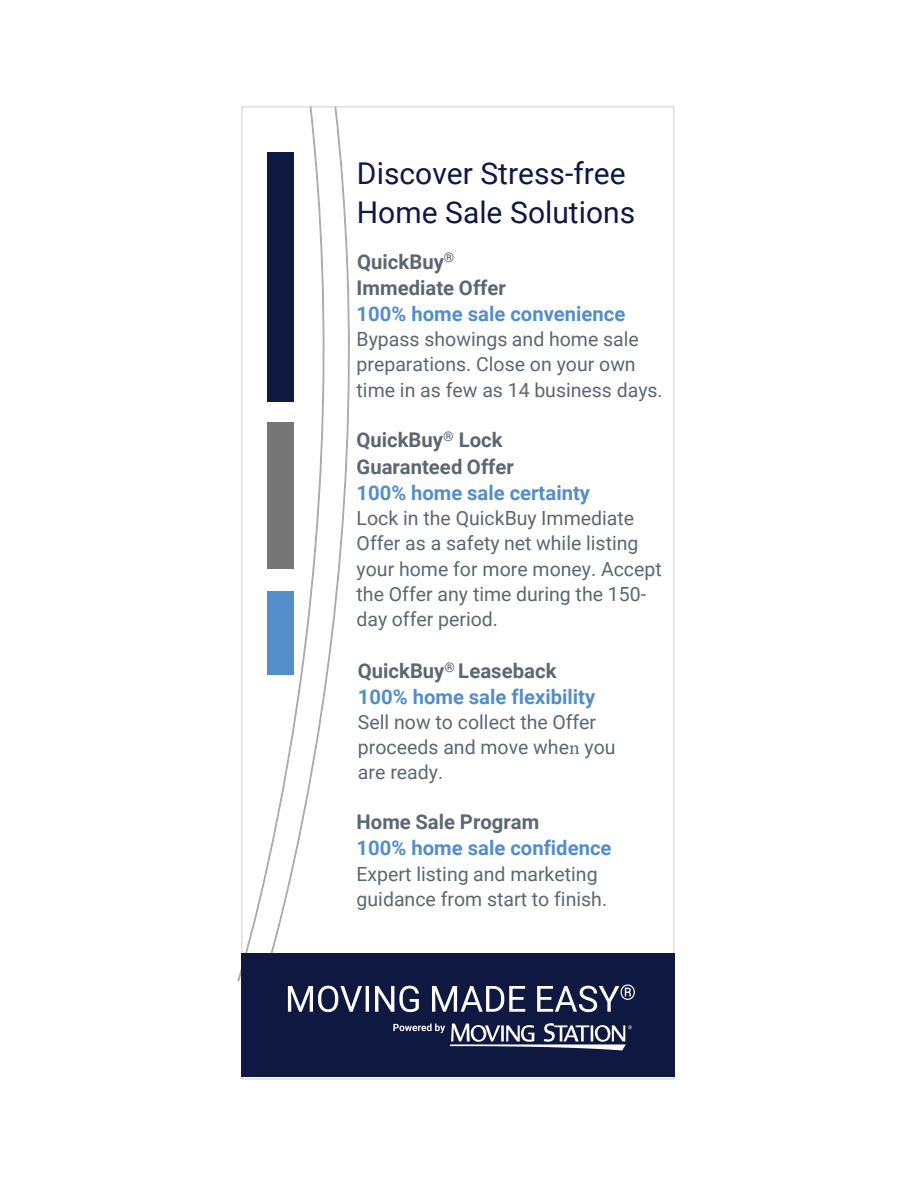
<style>
.page{position:relative;width:918px;height:1188px;background:#fff}
.page>*{position:absolute;margin:0;border:0;box-sizing:border-box;transform-origin:0 0}
.t1{font:30px/39px "Roboto";color:#0e1840}
.t2{font:700 20.25px/26px "Roboto";color:#548ec8}
.t3{font:700 20.25px/26.1px "Roboto";color:#5b6771}
.t4{font:19.5px/25.2px "Roboto";color:#5b6771}
.s1{color:#5b6771}
.s2{font-family:"Minion Pro"}
</style>
<div class="page">
<svg style="left:341px;top:155px;width:9px;height:398px"></svg>
<svg style="left:237px;top:105px;width:74px;height:877px"></svg>
<svg style="left:260px;top:108px;width:81px;height:845px"></svg>
<div style="left:267px;top:152px;width:27px;height:250px;background:#0e1840"></div>
<div style="left:267px;top:422px;width:27px;height:146px;background:#767576"></div>
<div style="left:267px;top:591px;width:26px;height:84px;background:#548ec8"></div>
<div style="left:242px;top:953px;width:433px;height:123px;background:#0e1840"></div>
<img style="left:287px;top:984px;width:348px;height:67px">
<h1 class="t1" style="left:357px;top:153px;width:280px">Discover Stress-free<br>Home Sale Solutions</h1>
<p class="t3" style="left:357px;top:248px;width:151px">QuickBuy<sup>®<br></sup>Immediate Offer</p>
<p class="t2" style="left:357px;top:300px;width:270px">100% home sale convenience</p>
<p class="t4" style="left:357px;top:326px;width:308px">Bypass showings and home sale preparations. Close on your own time in as few as 14 business days.</p>
<p class="t3" style="left:357px;top:426px;width:159px">QuickBuy<sup>®</sup> Lock<br>Guaranteed Offer</p>
<p class="t2" style="left:357px;top:479px;width:235px">100% home sale certainty</p>
<p class="t4" style="left:357px;top:505px;width:307px">Lock in the QuickBuy Immediate<br>Offer as a safety net while listing your home for more money. Accept the Offer any time during the 150- day offer period.</p>
<p class="t2" style="left:358px;top:657px;width:239px"><span class="s1">QuickBuy</span><sup>®</sup> <span class="s1">Leaseback<br></span>100% home sale flexibility</p>
<p class="t4" style="left:358px;top:709px;width:259px">Sell now to collect the Offer proceeds and move whe<span class="s2">n</span> you are ready.</p>
<p class="t3" style="left:357px;top:808px;width:184px">Home Sale Program</p>
<p class="t2" style="left:357px;top:834px;width:256px">100% home sale confidence</p>
<p class="t4" style="left:357px;top:860px;width:252px">Expert listing and marketing guidance from start to finish.</p>
</div>
